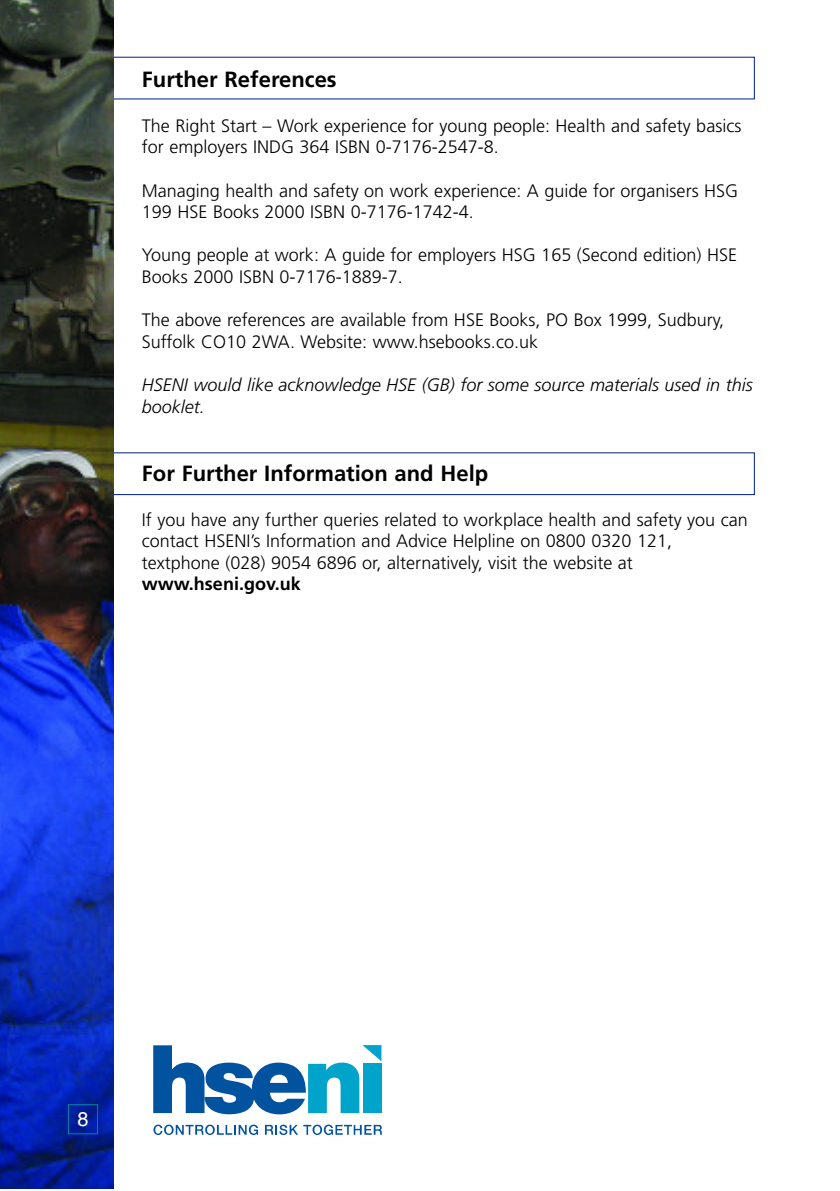
<style>
.page{position:relative;width:840px;height:1191px;background:#fff}
.page>*{position:absolute;margin:0;border:0;box-sizing:border-box;transform-origin:0 0}
.t1{font:700 22px "Frutiger";color:#000}
.t2{font:20px "Helvetica";color:#fff}
.t3{font:300 18px/21.6px "Frutiger";color:#000}
.t4{font:italic 300 18px/21.6px "Frutiger";color:#000}
.t5{font:700 18px "Frutiger";color:#000}
</style>
<div class="page">
<svg style="left:113px;top:56px;width:642px;height:439px"></svg>
<img style="left:0;top:0;width:113px;height:1188px">
<div style="left:68px;top:1104px;width:30px;height:30px;border:1px solid #007fac"></div>
<svg style="left:153px;top:1045px;width:228px;height:69px"></svg>
<svg style="left:153px;top:1124px;width:105px;height:11px"></svg>
<svg style="left:265px;top:1124px;width:117px;height:11px"></svg>
<h4 class="t1" style="left:142px;top:70px;width:196px">Further References</h4>
<p class="t3" style="left:142px;top:116px;width:600px">The Right Start – Work experience for young people: Health and safety basics for employers INDG 364 ISBN 0-7176-2547-8.</p>
<p class="t3" style="left:142px;top:181px;width:597px">Managing health and safety on work experience: A guide for organisers HSG<br>199 HSE Books 2000 ISBN 0-7176-1742-4.</p>
<p class="t3" style="left:142px;top:246px;width:596px">Young people at work: A guide for employers HSG 165 (Second edition) HSE<br>Books 2000 ISBN 0-7176-1889-7.</p>
<p class="t3" style="left:142px;top:311px;width:583px">The above references are available from HSE Books, PO Box 1999, Sudbury,<br>Suffolk CO10 2WA. Website: www.hsebooks.co.uk</p>
<p class="t4" style="left:142px;top:375px;width:612px">HSENI would like acknowledge HSE (GB) for some source materials used in this booklet.</p>
<h4 class="t1" style="left:142px;top:464px;width:347px">For Further Information and Help</h4>
<p class="t3" style="left:142px;top:510px;width:607px">If you have any further queries related to workplace health and safety you can contact HSENI’s Information and Advice Helpline on 0800 0320 121, textphone (028) 9054 6896 or, alternatively, visit the website at</p>
<p class="t5" style="left:142px;top:577px;width:160px">www.hseni.gov.uk</p>
<p class="t2" style="left:77px;top:1107px;width:13px">8</p>
</div>
